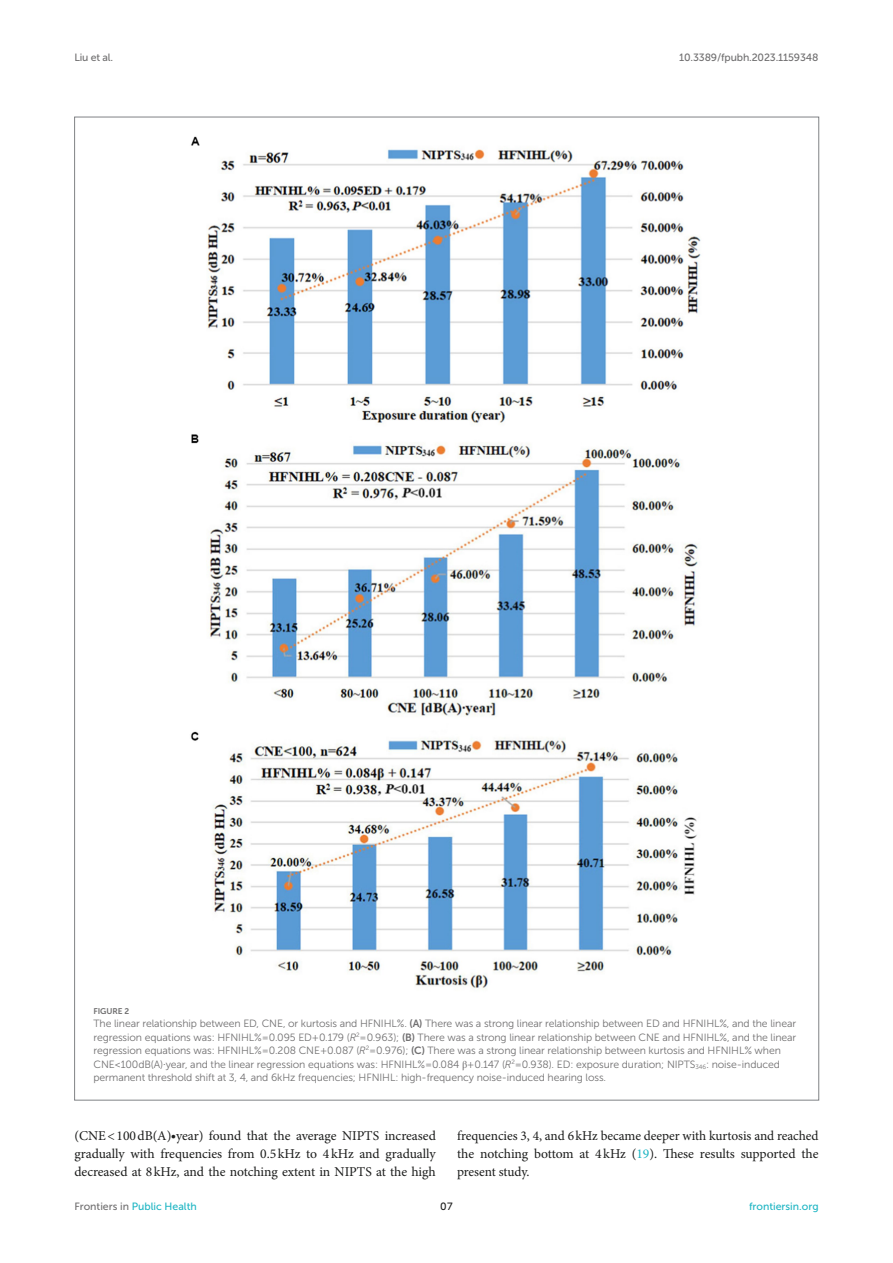
<style>
.page{position:relative;width:893px;height:1263px;background:#fff}
.page>*{position:absolute;margin:0;border:0;box-sizing:border-box;transform-origin:0 0}
.TEXT{font:13.5px/18px "Minion Pro";letter-spacing:-.005em;color:#1b1c1b;text-align:justify}
.FIG_LEG{font:10.5px/13.5px "Museo Sans 300";letter-spacing:-.01em;color:#706f70}
.t1{font:10.5px "Museo Sans 500";color:#1db5c3}
.t2{font:10.5px "Museo Sans 500";letter-spacing:-.015em;color:#706f70}
.t3{font:10.5px "Museo Sans 500";color:#1b1c1b}
.FIG_HD{font:8.25px "Museo Sans 700";letter-spacing:-.01em;color:#706f70}
.s1{font-family:"Museo Sans 700"}
.s2{font-style:italic}
.s3{font-family:"STIX General"}
.s4{color:#1db5c3}
.s5{color:#706f70}
</style>
<div class="page">
<img style="left:190px;top:136px;width:511px;height:853px">
<p class="t2" style="left:74px;top:51px;width:40px">Liu et al.</p>
<p class="t2" style="left:679px;top:51px;width:141px">10.3389/fpubh.2023.1159348</p>
<p class="FIG_HD" style="left:94px;top:1006px;width:37px">FIGURE 2</p>
<p class="FIG_LEG" style="left:94px;top:1017px;width:704px">The linear relationship between ED, CNE, or kurtosis and HFNIHL%. <span class="s1">(A)</span> There was a strong linear relationship between ED and HFNIHL%, and the linear regression equations was: HFNIHL% = 0.095 ED + 0.179 (<span class="s2">R</span><sup>2</sup> = 0.963); <span class="s1">(B)</span> There was a strong linear relationship between CNE and HFNIHL%, and the linear regression equations was: HFNIHL% = 0.208 CNE + 0.087 (<span class="s2">R</span><sup>2</sup> = 0.976); <span class="s1">(C)</span> There was a strong linear relationship between kurtosis and HFNIHL% when CNE &lt; 100 dB(A)<sup>.</sup>year, and the linear regression equations was: HFNIHL% = 0.084 <span class="s3">β</span> + 0.147 (<span class="s2">R</span><sup>2</sup> = 0.938). ED: exposure duration; NIPTS<sub>346</sub>: noise-induced permanent threshold shift at 3, 4, and 6 kHz frequencies; HFNIHL: high-frequency noise-induced hearing loss.</p>
<p class="TEXT" style="left:74px;top:1127px;width:363px">(CNE&lt;100dB(A)<span class="s3">∙</span>year) found that the average NIPTS increased gradually with frequencies from 0.5kHz to 4kHz and gradually decreased at 8kHz, and the notching extent in NIPTS at the high</p>
<p class="TEXT" style="left:457px;top:1127px;width:363px">frequencies 3, 4, and 6kHz became deeper with kurtosis and reached the notching bottom at 4kHz (<span class="s4">19</span>). These results supported the present study.</p>
<p class="t1" style="left:74px;top:1200px;width:124px"><span class="s5">Frontiers in</span> Public Health</p>
<p class="t3" style="left:440px;top:1200px;width:14px">07</p>
<p class="t1" style="left:749px;top:1200px;width:71px">frontiersin.org</p>
</div>
